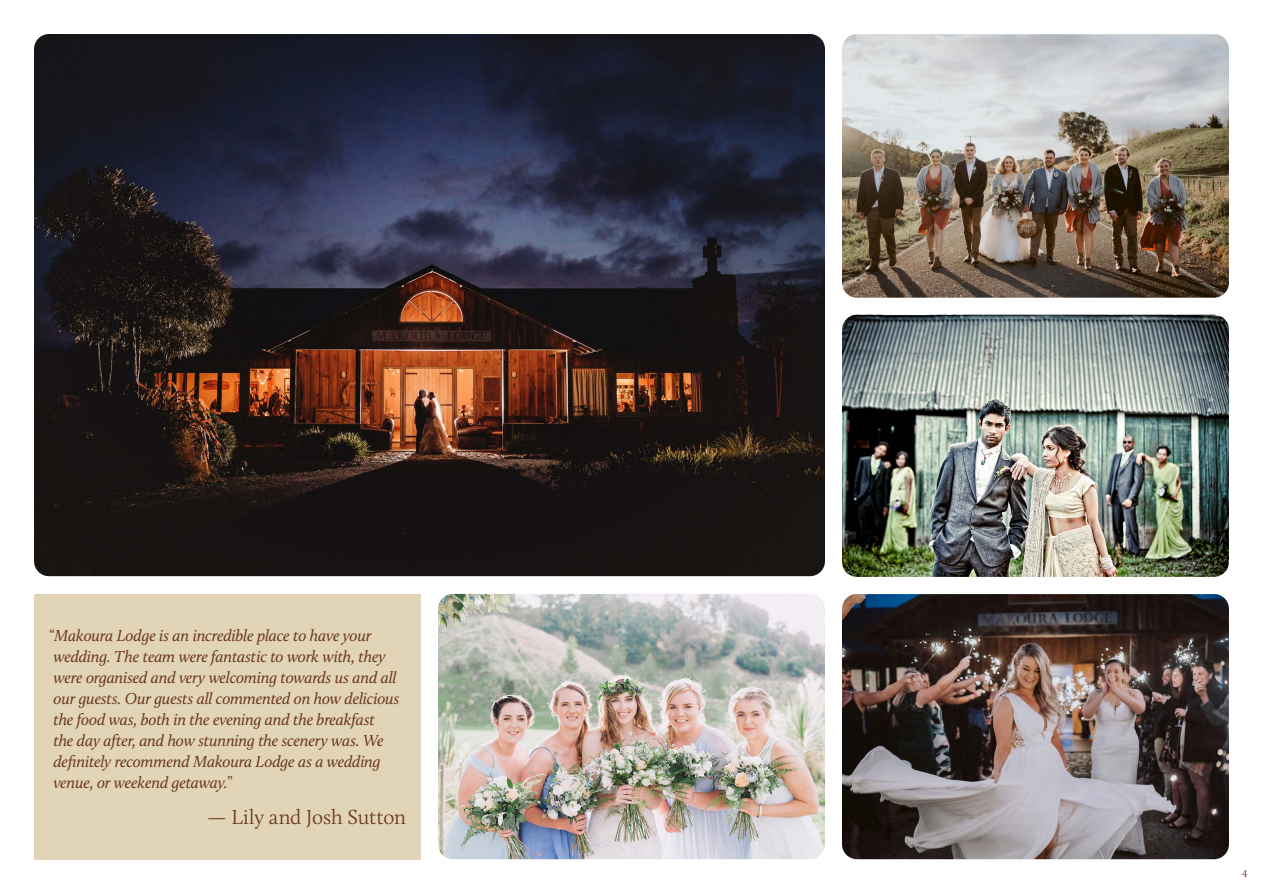
<style>
.page{position:relative;width:1263px;height:893px;background:#fff}
.page>*{position:absolute;margin:0;border:0;box-sizing:border-box;transform-origin:0 0}
.t1{font:300 21px "Calluna";letter-spacing:-.005em;color:#6a381f}
.t2{font:italic 16.5px/21px "Calluna";letter-spacing:-.015em;color:#6a381f}
.t3{font:300 10.5px "Calluna";color:#6a381f}
.s1{font-weight:300;font-style:normal}
</style>
<div class="page">
<img style="left:34px;top:34px;width:791px;height:542px">
<div style="left:34px;top:594px;width:387px;height:265px;background:#e2d4b7"></div>
<img style="left:842px;top:315px;width:387px;height:262px">
<img style="left:842px;top:34px;width:387px;height:264px">
<img style="left:438px;top:594px;width:387px;height:265px">
<img style="left:842px;top:594px;width:387px;height:265px">
<p class="t2" style="left:49px;top:625px;width:352px"><span class="s1">“</span>Makoura Lodge is an incredible place to have your wedding. The team were fantastic to work with, they were organised and very welcoming towards us and all our guests. Our guests all commented on how delicious the food was, both in the evening and the breakfast<br>the day after, and how stunning the scenery was. We definitely recommend Makoura Lodge as a wedding venue, or weekend getaway.<span class="s1">”</span></p>
<p class="t1" style="left:207px;top:805px;width:200px">— Lily and Josh Sutton</p>
<p class="t3" style="left:1242px;top:867px;width:7px">4</p>
</div>
